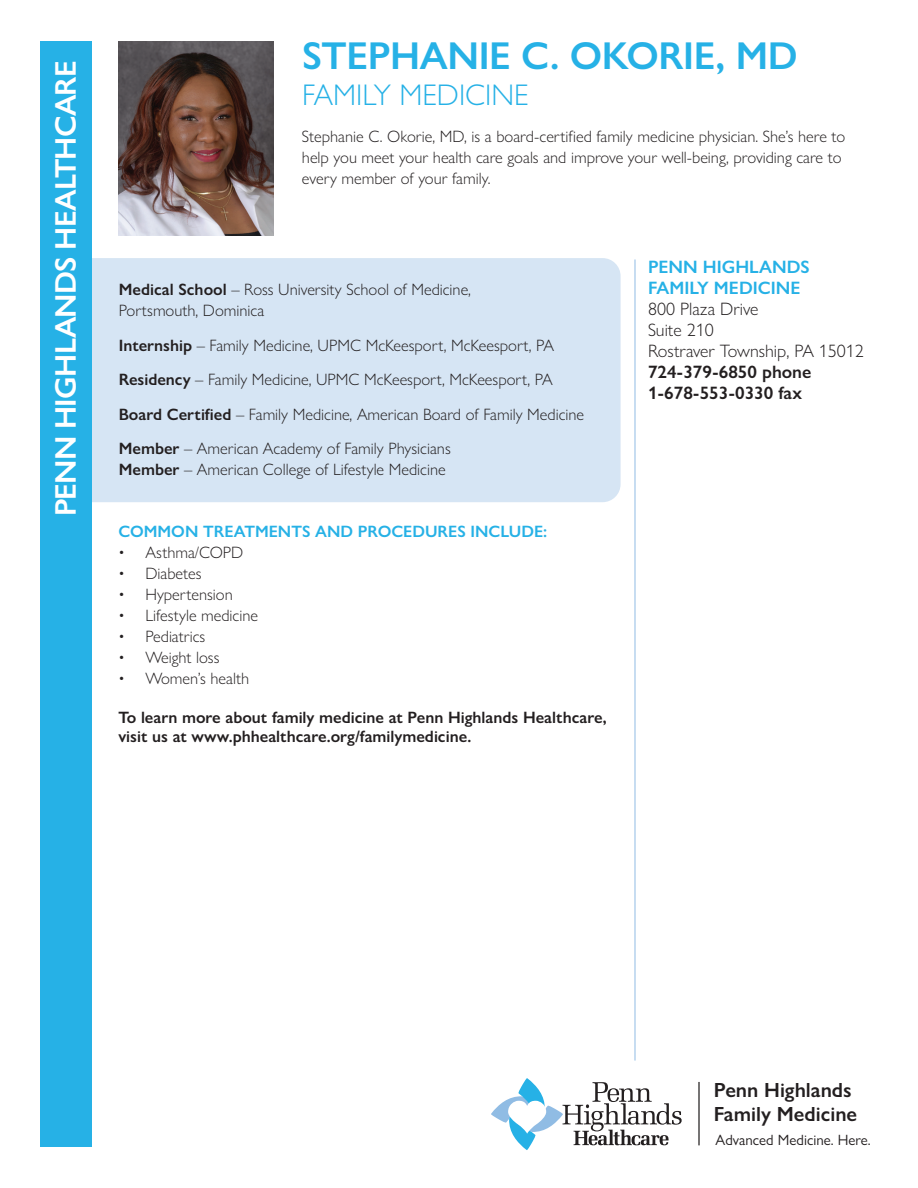
<style>
.page{position:relative;width:918px;height:1188px;background:#fff}
.page>*{position:absolute;margin:0;border:0;box-sizing:border-box;transform-origin:0 0}
.t1{font:600 39px "Gill Sans Nova";letter-spacing:-.01em;color:#26b1e6}
.t2{font:600 30px "Gill Sans Nova";letter-spacing:-.025em;color:#fff}
.t3{font:300 30px "Gill Sans Nova";color:#26b1e6}
.t4{font:600 20.55px/24.3px "Gill Sans Nova";color:#231f20}
.t5{font:300 18px/21px "Gill Sans Nova";color:#231f20}
.t6{font:600 18px/21px "Gill Sans Nova";color:#231f20}
.t7{font:600 18px/21px "Gill Sans Nova";color:#26b1e6}
.t8{font:300 16.5px/21px "Gill Sans Nova";color:#231f20}
.t9{font:600 16.5px/19.5px "Gill Sans Nova";color:#231f20}
.t10{font:600 16.5px "Gill Sans Nova";color:#26b1e6}
.t11{font:15px "Gill Sans Nova";color:#231f20}
.s1{font-weight:600}
</style>
<div class="page">
<img style="left:119px;top:41px;width:154px;height:194px">
<div style="left:59px;top:258px;width:562px;height:244px;background:#d6e5f4;border-radius:18px"></div>
<div style="left:41px;top:41px;width:51px;height:1106px;background:#26b1e6"></div>
<hr style="left:635px;top:260px;width:1px;height:801px;background:#90bce4">
<svg style="left:491px;top:1078px;width:191px;height:72px"></svg>
<hr style="left:698px;top:1082px;width:2px;height:63px;background:#231f20">
<h2 class="t2" style="left:47px;top:516px;width:457px;rotate:-90deg">PENN HIGHLANDS HEALTHCARE</h2>
<h1 class="t1" style="left:302px;top:32px;width:497px">STEPHANIE C. OKORIE, MD</h1>
<h2 class="t3" style="left:302px;top:77px;width:228px">FAMILY MEDICINE</h2>
<p class="t8" style="left:302px;top:125px;width:545px">Stephanie C. Okorie, MD, is a board-certified family medicine physician. She’s here to help you meet your health care goals and improve your well-being, providing care to every member of your family.</p>
<p class="t8" style="left:119px;top:279px;width:354px"><span class="s1">Medical School</span> – Ross University School of Medicine,<br>Portsmouth, Dominica</p>
<p class="t8" style="left:119px;top:328px;width:467px;line-height:34.5px"><span class="s1">Internship</span> – Family Medicine, UPMC McKeesport, McKeesport, PA <span class="s1">Residency</span> – Family Medicine, UPMC McKeesport, McKeesport, PA <span class="s1">Board Certified</span> – Family Medicine, American Board of Family Medicine <span class="s1">Member</span> – American Academy of Family Physicians</p>
<p class="t8" style="left:119px;top:459px;width:328px"><span class="s1">Member</span> – American College of Lifestyle Medicine</p>
<p class="t10" style="left:118px;top:521px;width:430px">COMMON TREATMENTS AND PROCEDURES INCLUDE:</p>
<p class="t8" style="left:118px;top:541px;width:127px">• Asthma/COPD</p>
<p class="t8" style="left:118px;top:562px;width:85px">• Diabetes</p>
<p class="t8" style="left:118px;top:583px;width:116px">• Hypertension</p>
<p class="t8" style="left:118px;top:604px;width:141px">• Lifestyle medicine</p>
<p class="t8" style="left:118px;top:625px;width:88px">• Pediatrics</p>
<p class="t8" style="left:118px;top:646px;width:103px">• Weight loss</p>
<p class="t8" style="left:118px;top:667px;width:132px">• Women’s health</p>
<p class="t9" style="left:118px;top:707px;width:490px">To learn more about family medicine at Penn Highlands Healthcare, visit us at www.phhealthcare.org/familymedicine.</p>
<p class="t7" style="left:648px;top:256px;width:163px">PENN HIGHLANDS<br>FAMILY MEDICINE</p>
<p class="t5" style="left:648px;top:298px;width:217px">800 Plaza Drive<br>Suite 210<br>Rostraver Township, PA 15012</p>
<p class="t6" style="left:648px;top:361px;width:165px">724-379-6850 phone<br>1-678-553-0330 fax</p>
<p class="t4" style="left:714px;top:1078px;width:145px">Penn Highlands<br>Family Medicine</p>
<p class="t11" style="left:716px;top:1131px;width:157px">Advanced Medicine. Here.</p>
</div>
